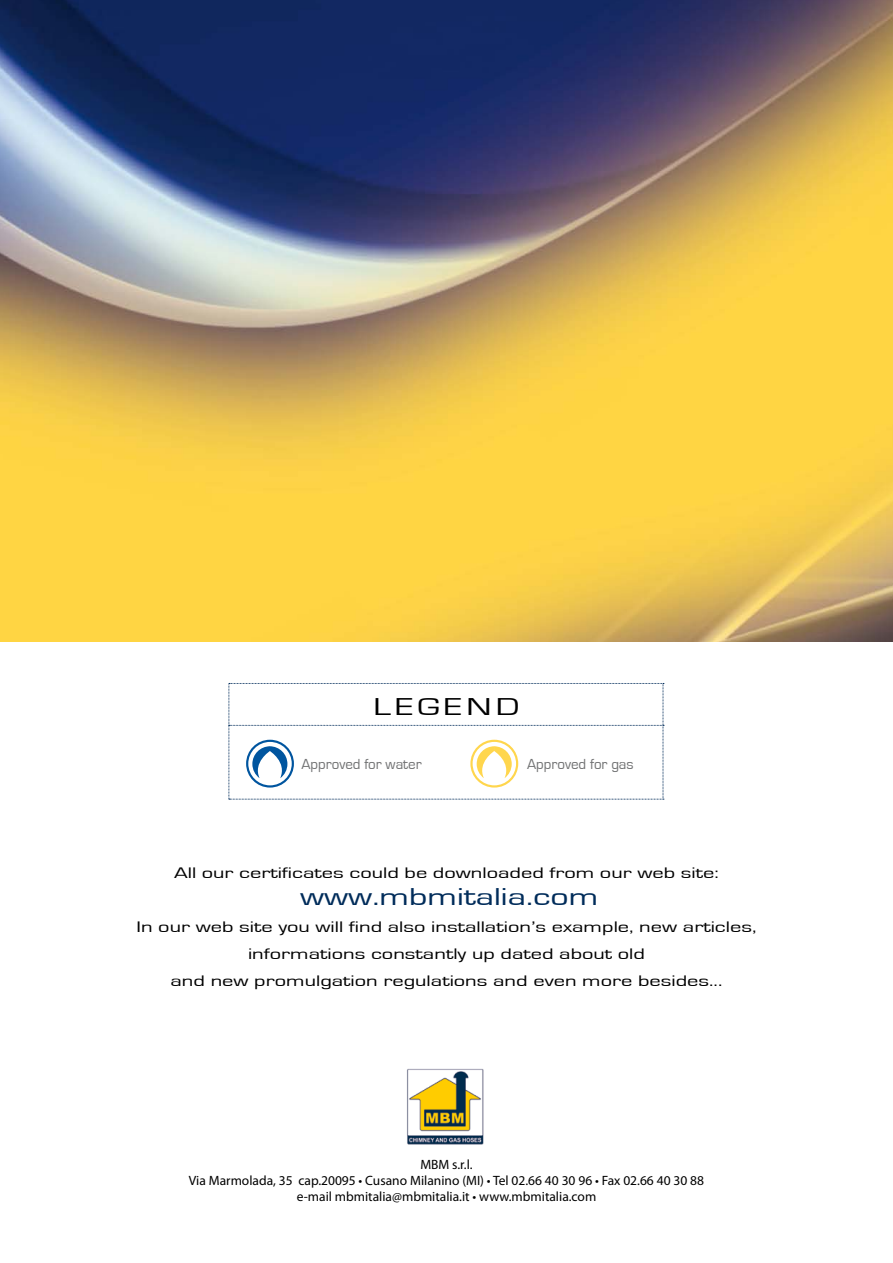
<style>
.page{position:relative;width:893px;height:1263px;background:#fff}
.page>*{position:absolute;margin:0;border:0;box-sizing:border-box;transform-origin:0 0}
.t1{font:25.2px "Eurostile";color:#002c5a;scale:1.43 1}
.t2{font:25.2px "Eurostile";letter-spacing:.12em;color:#000;scale:1.43 1}
.t3{font:15.75px/27px "Eurostile";color:#000;text-align:center;scale:1.43 1}
.t4{font:15px "Eurostile";color:#707172}
.t5{font:13.5px/16.2px "Myriad Pro";color:#000;text-align:center}
</style>
<div class="page">
<img style="left:0;top:0;width:893px;height:642px">
<svg style="left:229px;top:683px;width:435px;height:117px"></svg>
<img style="left:407px;top:1068px;width:77px;height:77px">
<h1 class="t2" style="left:374px;top:693px;width:103px">LEGEND</h1>
<p class="t4" style="left:301px;top:756px;width:122px">Approved for water</p>
<p class="t4" style="left:527px;top:756px;width:108px">Approved for gas</p>
<p class="t3" style="left:174px;top:860px;width:382px">All our certificates could be downloaded from our web site:</p>
<h1 class="t1" style="left:300px;top:883px;width:210px">www.mbmitalia.com</h1>
<p class="t3" style="left:136px;top:914px;width:435px">In our web site you will find also installation’s example, new articles, informations constantly up dated about old<br>and new promulgation regulations and even more besides...</p>
<p class="t5" style="left:189px;top:1156px;width:517px">MBM s.r.l.<br>Via Marmolada, 35 cap.20095 • Cusano Milanino (MI) • Tel 02.66 40 30 96 • Fax 02.66 40 30 88 e-mail mbmitalia@mbmitalia.it • www.mbmitalia.com</p>
</div>
